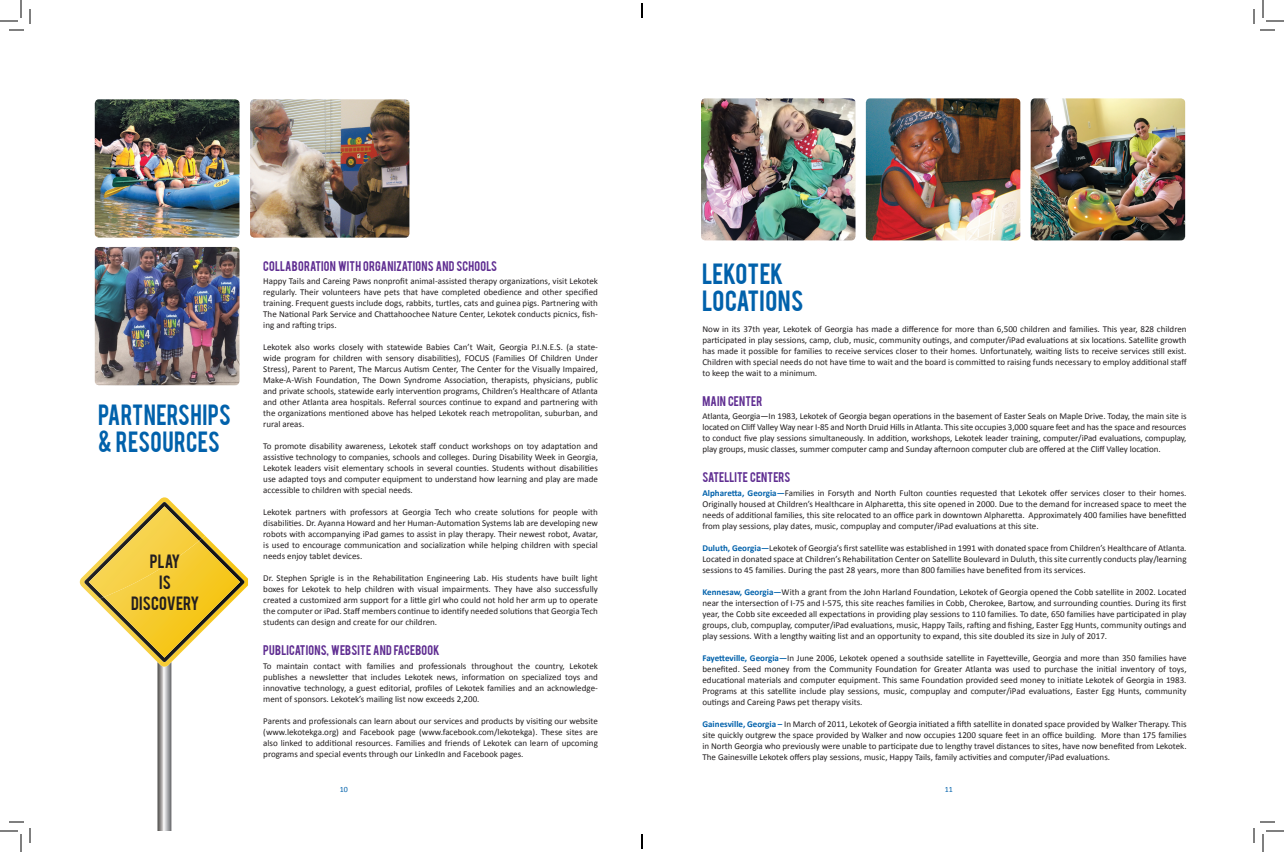
<style>
.page{position:relative;width:1284px;height:852px;background:#fff}
.page>*{position:absolute;margin:0;border:0;box-sizing:border-box;transform-origin:0 0}
.t1{font:23px/27px "Bebas";letter-spacing:.015em;color:#0161ab;scale:.95 1}
.t2{font:23px "Bebas";letter-spacing:.015em;color:#0161ab}
.t3{font:15.1px "Bebas";letter-spacing:.01em;color:#231f20}
.t4{font:11px "Bebas";letter-spacing:.015em;color:#5f2d91}
.t5{font:9px/11px "Calibri";color:#231f20;text-align:justify}
.t6{font:8px "Calibri";color:#0161ab}
.s1{font-weight:700;color:#0161ab}
</style>
<div class="page">
<svg style="left:95px;top:535px;width:153px;height:296px"></svg>
<img style="left:80px;top:497px;width:125px;height:103px">
<img style="left:84px;top:502px;width:118px;height:97px">
<img style="left:89px;top:506px;width:110px;height:91px">
<img style="left:701px;top:98px;width:155px;height:142px">
<img style="left:1031px;top:98px;width:154px;height:142px">
<img style="left:95px;top:247px;width:145px;height:138px">
<img style="left:95px;top:99px;width:145px;height:139px">
<img style="left:250px;top:99px;width:159px;height:139px">
<img style="left:866px;top:98px;width:154px;height:142px">
<svg style="left:0;top:0;width:31px;height:31px"></svg>
<svg style="left:0;top:821px;width:31px;height:31px"></svg>
<svg style="left:1253px;top:0;width:31px;height:31px"></svg>
<svg style="left:1253px;top:821px;width:31px;height:31px"></svg>
<svg style="left:641px;top:3px;width:2px;height:15px"></svg>
<svg style="left:641px;top:834px;width:2px;height:15px"></svg>
<p class="t1" style="left:98px;top:400px;width:141px">PARTNERSHIPS &amp; RESOURCES</p>
<p class="t3" style="left:150px;top:550px;width:32px">PLAY</p>
<p class="t3" style="left:159px;top:571px;width:13px">IS</p>
<p class="t3" style="left:131px;top:592px;width:70px">DISCOVERY</p>
<p class="t4" style="left:263px;top:258px;width:235px">COLLABORATION WITH ORGANIZATIONS AND SCHOOLS</p>
<p class="t5" style="left:263px;top:276px;width:336px">Happy Tails and Careing Paws nonprofit animal-assisted therapy organizations, visit Lekotek regularly. Their volunteers have pets that have completed obedience and other specified training. Frequent guests include dogs, rabbits, turtles, cats and guinea pigs. Partnering with The National Park Service and Chattahoochee Nature Center, Lekotek conducts picnics, fish&shy;ing and rafting trips.</p>
<p class="t5" style="left:263px;top:342px;width:336px">Lekotek also works closely with statewide Babies Can’t Wait, Georgia P.I.N.E.S. (a state&shy;wide program for children with sensory disabilities), FOCUS (Families Of Children Under Stress), Parent to Parent, The Marcus Autism Center, The Center for the Visually Impaired, Make-A-Wish Foundation, The Down Syndrome Association, therapists, physicians, public and private schools, statewide early intervention programs, Children’s Healthcare of Atlanta and other Atlanta area hospitals. Referral sources continue to expand and partnering with the organizations mentioned above has helped Lekotek reach metropolitan, suburban, and rural areas.</p>
<p class="t5" style="left:263px;top:441px;width:336px">To promote disability awareness, Lekotek staff conduct workshops on toy adaptation and assistive technology to companies, schools and colleges. During Disability Week in Georgia, Lekotek leaders visit elementary schools in several counties. Students without disabilities use adapted toys and computer equipment to understand how learning and play are made accessible to children with special needs.</p>
<p class="t5" style="left:263px;top:507px;width:336px">Lekotek partners with professors at Georgia Tech who create solutions for people with disabilities. Dr. Ayanna Howard and her Human-Automation Systems lab are developing new robots with accompanying iPad games to assist in play therapy. Their newest robot, Avatar, is used to encourage communication and socialization while helping children with special needs enjoy tablet devices.</p>
<p class="t5" style="left:263px;top:573px;width:336px">Dr. Stephen Sprigle is in the Rehabilitation Engineering Lab. His students have built light boxes for Lekotek to help children with visual impairments. They have also successfully created a customized arm support for a little girl who could not hold her arm up to operate the computer or iPad. Staff members continue to identify needed solutions that Georgia Tech students can design and create for our children.</p>
<p class="t4" style="left:263px;top:642px;width:178px">PUBLICATIONS, WEBSITE AND FACEBOOK</p>
<p class="t5" style="left:263px;top:660px;width:336px">To maintain contact with families and professionals throughout the country, Lekotek publishes a newsletter that includes Lekotek news, information on specialized toys and innovative technology, a guest editorial, profiles of Lekotek families and an acknowledge&shy;ment of sponsors. Lekotek’s mailing list now exceeds 2,200.</p>
<p class="t5" style="left:263px;top:715px;width:336px">Parents and professionals can learn about our services and products by visiting our website (www.lekotekga.org) and Facebook page (www.facebook.com/lekotekga). These sites are also linked to additional resources. Families and friends of Lekotek can learn of upcoming programs and special events through our LinkedIn and Facebook pages.</p>
<p class="t2" style="left:702px;top:257px;width:83px">LEKOTEK</p>
<p class="t2" style="left:702px;top:284px;width:103px">LOCATIONS</p>
<p class="t5" style="left:702px;top:324px;width:486px">Now in its 37th year, Lekotek of Georgia has made a difference for more than 6,500 children and families. This year, 828 children participated in play sessions, camp, club, music, community outings, and computer/iPad evaluations at six locations. Satellite growth has made it possible for families to receive services closer to their homes. Unfortunately, waiting lists to receive services still exist.<br>Children with special needs do not have time to wait and the board is committed to raising funds necessary to employ additional staff to keep the wait to a minimum.</p>
<p class="t4" style="left:702px;top:393px;width:61px">MAIN CENTER</p>
<p class="t5" style="left:702px;top:411px;width:486px">Atlanta, Georgia—In 1983, Lekotek of Georgia began operations in the basement of Easter Seals on Maple Drive. Today, the main site is located on Cliff Valley Way near I-85 and North Druid Hills in Atlanta. This site occupies 3,000 square feet and has the space and resources to conduct five play sessions simultaneously. In addition, workshops, Lekotek leader training, computer/iPad evaluations, compuplay, play groups, music classes, summer computer camp and Sunday afternoon computer club are offered at the Cliff Valley location.</p>
<p class="t4" style="left:702px;top:469px;width:89px">SATELLITE CENTERS</p>
<p class="t5" style="left:702px;top:487px;width:486px"><span class="s1">Alpharetta, Georgia—</span>Families in Forsyth and North Fulton counties requested that Lekotek offer services closer to their homes.<br>Originally housed at Children’s Healthcare in Alpharetta, this site opened in 2000. Due to the demand for increased space to meet the needs of additional families, this site relocated to an office park in downtown Alpharetta. Approximately 400 families have benefitted from play sessions, play dates, music, compuplay and computer/iPad evaluations at this site.</p>
<p class="t5" style="left:702px;top:542px;width:486px"><span class="s1">Duluth, Georgia—</span>Lekotek of Georgia’s first satellite was established in 1991 with donated space from Children’s Healthcare of Atlanta.<br>Located in donated space at Children’s Rehabilitation Center on Satellite Boulevard in Duluth, this site currently conducts play/learning sessions to 45 families. During the past 28 years, more than 800 families have benefited from its services.</p>
<p class="t5" style="left:702px;top:586px;width:486px"><span class="s1">Kennesaw, Georgia—</span>With a grant from the John Harland Foundation, Lekotek of Georgia opened the Cobb satellite in 2002. Located near the intersection of I-75 and I-575, this site reaches families in Cobb, Cherokee, Bartow, and surrounding counties. During its first year, the Cobb site exceeded all expectations in providing play sessions to 110 families. To date, 650 families have participated in play groups, club, compuplay, computer/iPad evaluations, music, Happy Tails, rafting and fishing, Easter Egg Hunts, community outings and play sessions. With a lengthy waiting list and an opportunity to expand, this site doubled its size in July of 2017.</p>
<p class="t5" style="left:702px;top:652px;width:486px"><span class="s1">Fayetteville, Georgia—</span>In June 2006, Lekotek opened a southside satellite in Fayetteville, Georgia and more than 350 families have benefited. Seed money from the Community Foundation for Greater Atlanta was used to purchase the initial inventory of toys, educational materials and computer equipment. This same Foundation provided seed money to initiate Lekotek of Georgia in 1983.<br>Programs at this satellite include play sessions, music, compuplay and computer/iPad evaluations, Easter Egg Hunts, community outings and Careing Paws pet therapy visits.</p>
<p class="t5" style="left:702px;top:718px;width:486px"><span class="s1">Gainesville, Georgia –</span> In March of 2011, Lekotek of Georgia initiated a fifth satellite in donated space provided by Walker Therapy. This site quickly outgrew the space provided by Walker and now occupies 1200 square feet in an office building. More than 175 families in North Georgia who previously were unable to participate due to lengthy travel distances to sites, have now benefited from Lekotek.<br>The Gainesville Lekotek offers play sessions, music, Happy Tails, family activities and computer/iPad evaluations.</p>
<p class="t6" style="left:340px;top:784px;width:10px">10</p>
<p class="t6" style="left:945px;top:784px;width:10px">11</p>
</div>
